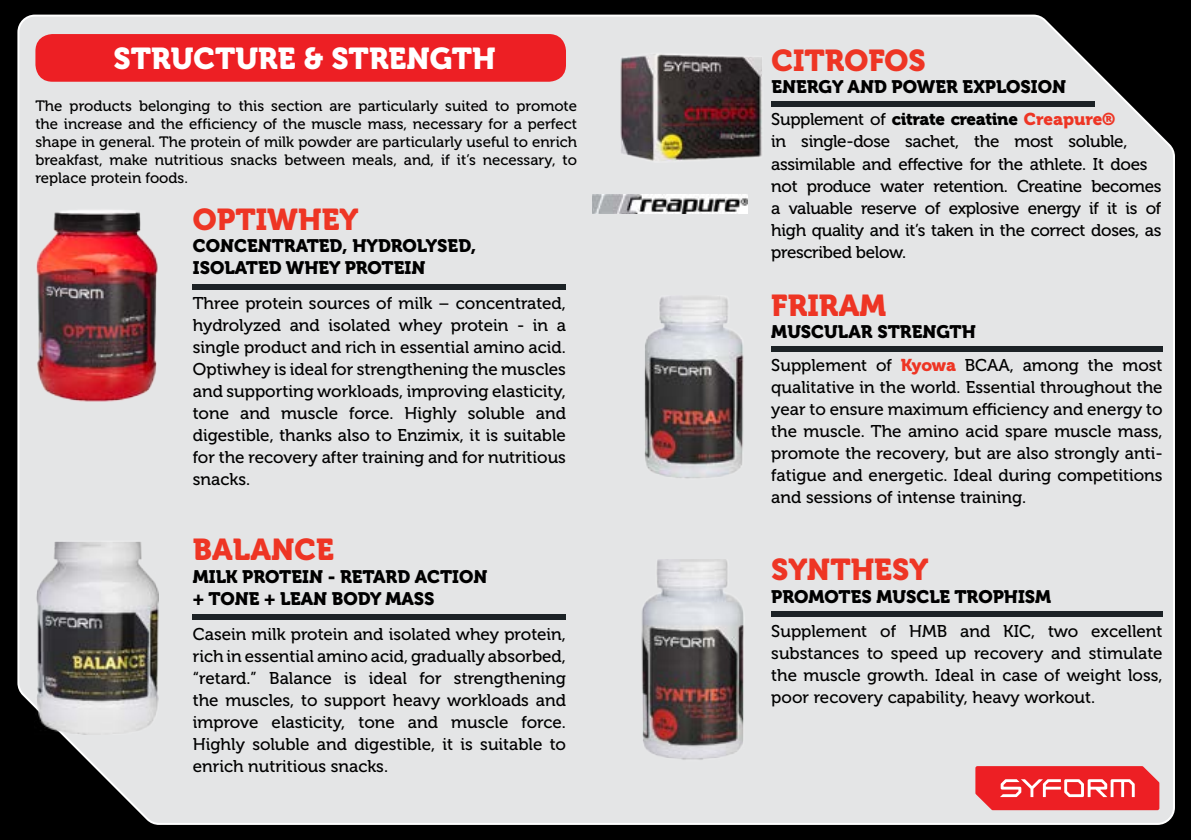
<style>
.page{position:relative;width:1191px;height:840px;background:#fff}
.page>*{position:absolute;margin:0;border:0;box-sizing:border-box;transform-origin:0 0}
.t1{font:30px "Museo 900";color:#ee3524}
.t2{font:30px "Museo 900";color:#fff}
.t3{font:18px/22px "Museo 900";color:#000}
.t4{font:17px/22px "Museo 500";letter-spacing:-.02em;color:#000;text-align:justify}
.t5{font:17px "Museo 900";letter-spacing:-.02em;color:#000}
.t6{font:15px/18px "Museo 500";color:#000;text-align:justify}
.s1{font-family:"Museo 500"}
.s2{color:#ee3524}
.s3{font-family:"Museo 900";color:#ee3524}
</style>
<div class="page">
<div style="left:0;top:0;width:1191px;height:839px;background:#000"></div>
<div style="left:17px;top:14px;width:1158px;height:811px;background:#e4e5e6"></div>
<img style="left:34px;top:208px;width:125px;height:195px">
<div style="left:193px;top:283px;width:373px;height:6px;background:#1c2226"></div>
<img style="left:34px;top:538px;width:125px;height:195px">
<img style="left:639px;top:295px;width:106px;height:191px">
<div style="left:771px;top:346px;width:391px;height:5px;background:#1c2226"></div>
<div style="left:193px;top:614px;width:373px;height:5px;background:#1c2226"></div>
<div style="left:771px;top:611px;width:391px;height:5px;background:#1c2226"></div>
<img style="left:637px;top:558px;width:110px;height:203px">
<div style="left:35px;top:34px;width:531px;height:48px;background:#ed1f24;border-radius:17px"></div>
<svg style="left:975px;top:765px;width:184px;height:44px"></svg>
<div style="left:771px;top:101px;width:323px;height:5px;background:#1c2226"></div>
<img style="left:592px;top:195px;width:155px;height:18px">
<img style="left:618px;top:47px;width:147px;height:127px">
<h1 class="t2" style="left:114px;top:42px;width:384px">STRUCTURE &amp; STRENGTH</h1>
<p class="t6" style="left:35px;top:97px;width:543px">The products belonging to this section are particularly suited to promote the increase and the efficiency of the muscle mass, necessary for a perfect shape in general. The protein of milk powder are particularly useful to enrich breakfast, make nutritious snacks between meals, and, if it’s necessary, to replace protein foods.</p>
<h1 class="t1" style="left:193px;top:202px;width:167px">OPTIWHEY</h1>
<p class="t3" style="left:193px;top:235px;width:285px">CONCENTRATED, HYDROLYSED,<br>ISOLATED WHEY PROTEIN</p>
<p class="t4" style="left:193px;top:292px;width:375px">Three protein sources of milk – concentrated, hydrolyzed and isolated whey protein - in a single product and rich in essential amino acid.<br>Optiwhey is ideal for strengthening the muscles and supporting workloads, improving elasticity, tone and muscle force. Highly soluble and digestible, thanks also to Enzimix, it is suitable for the recovery after training and for nutritious snacks.</p>
<h1 class="t1" style="left:193px;top:532px;width:143px">BALANCE</h1>
<p class="t3" style="left:193px;top:565px;width:296px">MILK PROTEIN - RETARD ACTION + TONE + LEAN BODY MASS</p>
<p class="t4" style="left:193px;top:622px;width:375px">Casein milk protein and isolated whey protein, rich in essential amino acid, gradually absorbed, “retard.” Balance is ideal for strengthening the muscles, to support heavy workloads and improve elasticity, tone and muscle force.<br>Highly soluble and digestible, it is suitable to enrich nutritious snacks.</p>
<h1 class="t1" style="left:771px;top:43px;width:155px">CITROFOS</h1>
<p class="t3" style="left:771px;top:75px;width:296px">ENERGY AND POWER EXPLOSION</p>
<p class="t5" style="left:771px;top:110px;width:345px"><span class="s1">Supplement of</span> citrate creatine <span class="s2">Creapure®</span></p>
<p class="t4" style="left:771px;top:131px;width:392px;text-align:left">in single-dose sachet, the most soluble, assimilable and effective for the athlete. It does not produce water retention. Creatine becomes a valuable reserve of explosive energy if it is of high quality and it’s taken in the correct doses, as prescribed below.</p>
<h1 class="t1" style="left:771px;top:288px;width:116px">FRIRAM</h1>
<p class="t3" style="left:771px;top:321px;width:206px">MUSCULAR STRENGTH</p>
<p class="t4" style="left:771px;top:354px;width:393px">Supplement of <span class="s3">Kyowa</span> BCAA, among the most qualitative in the world. Essential throughout the year to ensure maximum efficiency and energy to the muscle. The amino acid spare muscle mass, promote the recovery, but are also strongly anti&shy;fatigue and energetic. Ideal during competitions and sessions of intense training.</p>
<h1 class="t1" style="left:771px;top:552px;width:158px">SYNTHESY</h1>
<p class="t3" style="left:771px;top:585px;width:281px">PROMOTES MUSCLE TROPHISM</p>
<p class="t4" style="left:771px;top:620px;width:393px">Supplement of HMB and KIC, two excellent substances to speed up recovery and stimulate the muscle growth. Ideal in case of weight loss, poor recovery capability, heavy workout.</p>
</div>
